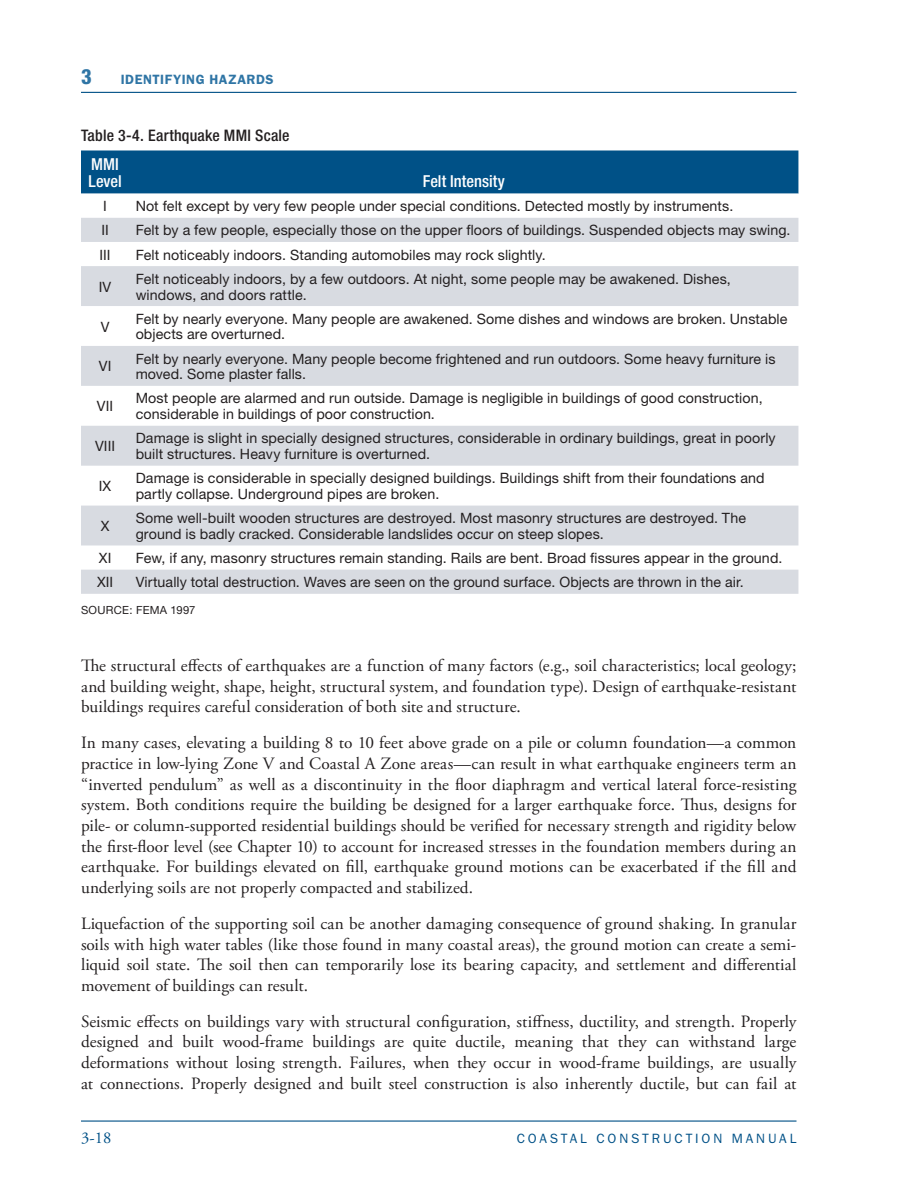
<style>
.page{position:relative;width:918px;height:1188px;background:#fff}
.page>*{position:absolute;margin:0;border:0;box-sizing:border-box;transform-origin:0 0}
.t1{font:800 condensed 21px "Helvetica Neue";color:#2f75a5}
.t2{font:17.25px/20.7px "Adobe Garamond Pro";color:#231f20;text-align:justify}
.t3{font:500 condensed 16.5px/17.2px "Helvetica Neue";color:#fff}
.t4{font:16.5px "Adobe Garamond Pro";color:#005187}
.t5{font:500 condensed 15.9px "Helvetica Neue";letter-spacing:.015em;color:#231f20}
.t6{font:14.25px/15.8px "Helvetica Neue";letter-spacing:.005em;color:#231f20}
.t7{font:13.5px "ITC Franklin Gothic Std";letter-spacing:.21em;color:#005187}
.t8{font:600 13.5px "ITC Franklin Gothic Std";letter-spacing:.035em;color:#2f75a5}
.t9{font:11.25px "Helvetica Neue";letter-spacing:.025em;color:#231f20}
</style>
<div class="page">
<hr style="left:81px;top:1120px;width:715px;height:2px;background:#005187">
<hr style="left:81px;top:92px;width:715px;height:1px;background:#005187">
<div style="left:81px;top:150px;width:717px;height:44px;background:#005187"></div>
<svg style="left:81px;top:218px;width:717px;height:376px;fill:#d8dbe1"></svg>
<p class="t1" style="left:81px;top:64px;width:12px">3</p>
<p class="t8" style="left:121px;top:72px;width:154px">IDENTIFYING HAZARDS</p>
<p class="t5" style="left:81px;top:126px;width:210px">Table 3‑4. Earthquake MMI Scale</p>
<p class="t3" style="left:89px;top:155px;width:35px">MMI<br>Level</p>
<p class="t3" style="left:423px;top:172px;width:84px">Felt Intensity</p>
<p class="t6" style="left:103px;top:198px;width:5px">I</p>
<p class="t6" style="left:136px;top:198px;width:599px">Not felt except by very few people under special conditions. Detected mostly by instruments.</p>
<p class="t6" style="left:101px;top:222px;width:9px">II</p>
<p class="t6" style="left:136px;top:222px;width:656px">Felt by a few people, especially those on the upper floors of buildings. Suspended objects may swing.</p>
<p class="t6" style="left:100px;top:246px;width:13px">III</p>
<p class="t6" style="left:136px;top:246px;width:412px">Felt noticeably indoors. Standing automobiles may rock slightly.</p>
<p class="t6" style="left:99px;top:279px;width:14px">IV</p>
<p class="t6" style="left:136px;top:271px;width:597px">Felt noticeably indoors, by a few outdoors. At night, some people may be awakened. Dishes, windows, and doors rattle.</p>
<p class="t6" style="left:101px;top:318px;width:10px">V</p>
<p class="t6" style="left:136px;top:311px;width:653px">Felt by nearly everyone. Many people are awakened. Some dishes and windows are broken. Unstable objects are overturned.</p>
<p class="t6" style="left:99px;top:358px;width:14px">VI</p>
<p class="t6" style="left:136px;top:350px;width:641px">Felt by nearly everyone. Many people become frightened and run outdoors. Some heavy furniture is moved. Some plaster falls.</p>
<p class="t6" style="left:97px;top:398px;width:18px">VII</p>
<p class="t6" style="left:136px;top:390px;width:628px">Most people are alarmed and run outside. Damage is negligible in buildings of good construction, considerable in buildings of poor construction.</p>
<p class="t6" style="left:95px;top:438px;width:21px">VIII</p>
<p class="t6" style="left:136px;top:430px;width:642px">Damage is slight in specially designed structures, considerable in ordinary buildings, great in poorly built structures. Heavy furniture is overturned.</p>
<p class="t6" style="left:99px;top:478px;width:14px">IX</p>
<p class="t6" style="left:136px;top:470px;width:631px">Damage is considerable in specially designed buildings. Buildings shift from their foundations and partly collapse. Underground pipes are broken.</p>
<p class="t6" style="left:101px;top:518px;width:10px">X</p>
<p class="t6" style="left:136px;top:510px;width:612px">Some well-built wooden structures are destroyed. Most masonry structures are destroyed. The ground is badly cracked. Considerable landslides occur on steep slopes.</p>
<p class="t6" style="left:99px;top:550px;width:14px">XI</p>
<p class="t6" style="left:136px;top:550px;width:648px">Few, if any, masonry structures remain standing. Rails are bent. Broad fissures appear in the ground.</p>
<p class="t6" style="left:97px;top:574px;width:18px">XII</p>
<p class="t6" style="left:136px;top:574px;width:610px">Virtually total destruction. Waves are seen on the ground surface. Objects are thrown in the air.</p>
<p class="t9" style="left:81px;top:603px;width:116px">SOURCE: FEMA 1997</p>
<p class="t2" style="left:81px;top:656px;width:717px">The structural effects of earthquakes are a function of many factors (e.g., soil characteristics; local geology; and building weight, shape, height, structural system, and foundation type). Design of earthquake-resistant buildings requires careful consideration of both site and structure.</p>
<p class="t2" style="left:81px;top:733px;width:717px">In many cases, elevating a building 8 to 10 feet above grade on a pile or column foundation—a common practice in low-lying Zone V and Coastal A Zone areas—can result in what earthquake engineers term an “inverted pendulum” as well as a discontinuity in the floor diaphragm and vertical lateral force-resisting system. Both conditions require the building be designed for a larger earthquake force. Thus, designs for pile- or column-supported residential buildings should be verified for necessary strength and rigidity below the first-floor level (see Chapter 10) to account for increased stresses in the foundation members during an earthquake. For buildings elevated on fill, earthquake ground motions can be exacerbated if the fill and underlying soils are not properly compacted and stabilized.</p>
<p class="t2" style="left:81px;top:914px;width:717px">Liquefaction of the supporting soil can be another damaging consequence of ground shaking. In granular soils with high water tables (like those found in many coastal areas), the ground motion can create a semi&shy;liquid soil state. The soil then can temporarily lose its bearing capacity, and settlement and differential movement of buildings can result.</p>
<p class="t2" style="left:81px;top:1012px;width:717px">Seismic effects on buildings vary with structural configuration, stiffness, ductility, and strength. Properly designed and built wood-frame buildings are quite ductile, meaning that they can withstand large deformations without losing strength. Failures, when they occur in wood-frame buildings, are usually at connections. Properly designed and built steel construction is also inherently ductile, but can fail at</p>
<p class="t4" style="left:81px;top:1128px;width:32px">3-18</p>
<p class="t7" style="left:517px;top:1130px;width:281px">COASTAL CONSTRUCTION MANUAL</p>
</div>
